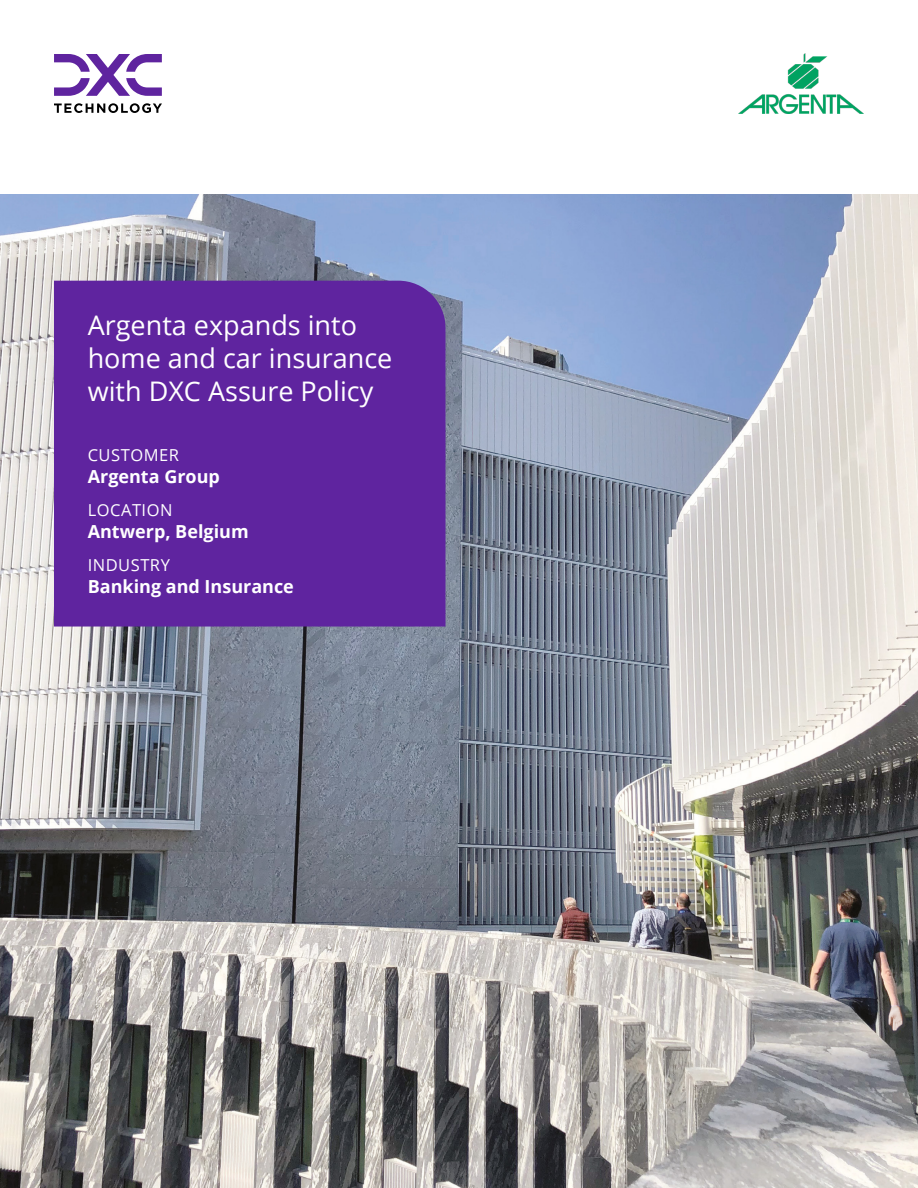
<style>
.page{position:relative;width:918px;height:1188px;background:#fff}
.page>*{position:absolute;margin:0;border:0;box-sizing:border-box;transform-origin:0 0}
.t1{font:27px/33px "Open Sans";color:#fff}
.t2{font:700 18px "Open Sans";color:#fff}
.t3{font:16.5px "Open Sans";letter-spacing:.03em;color:#fff}
</style>
<div class="page">
<img style="left:0;top:194px;width:918px;height:994px">
<div style="left:54px;top:281px;width:392px;height:346px;background:#5f249f"></div>
<svg style="left:54px;top:103px;width:108px;height:10px"></svg>
<svg style="left:54px;top:54px;width:108px;height:42px"></svg>
<img style="left:738px;top:54px;width:126px;height:60px">
<p class="t1" style="left:88px;top:308px;width:306px">Argenta expands into home and car insurance with DXC Assure Policy</p>
<p class="t3" style="left:88px;top:444px;width:93px">CUSTOMER</p>
<p class="t2" style="left:88px;top:464px;width:134px">Argenta Group</p>
<p class="t3" style="left:88px;top:499px;width:86px">LOCATION</p>
<p class="t2" style="left:88px;top:519px;width:162px">Antwerp, Belgium</p>
<p class="t3" style="left:88px;top:554px;width:84px">INDUSTRY</p>
<p class="t2" style="left:88px;top:574px;width:208px">Banking and Insurance</p>
</div>
